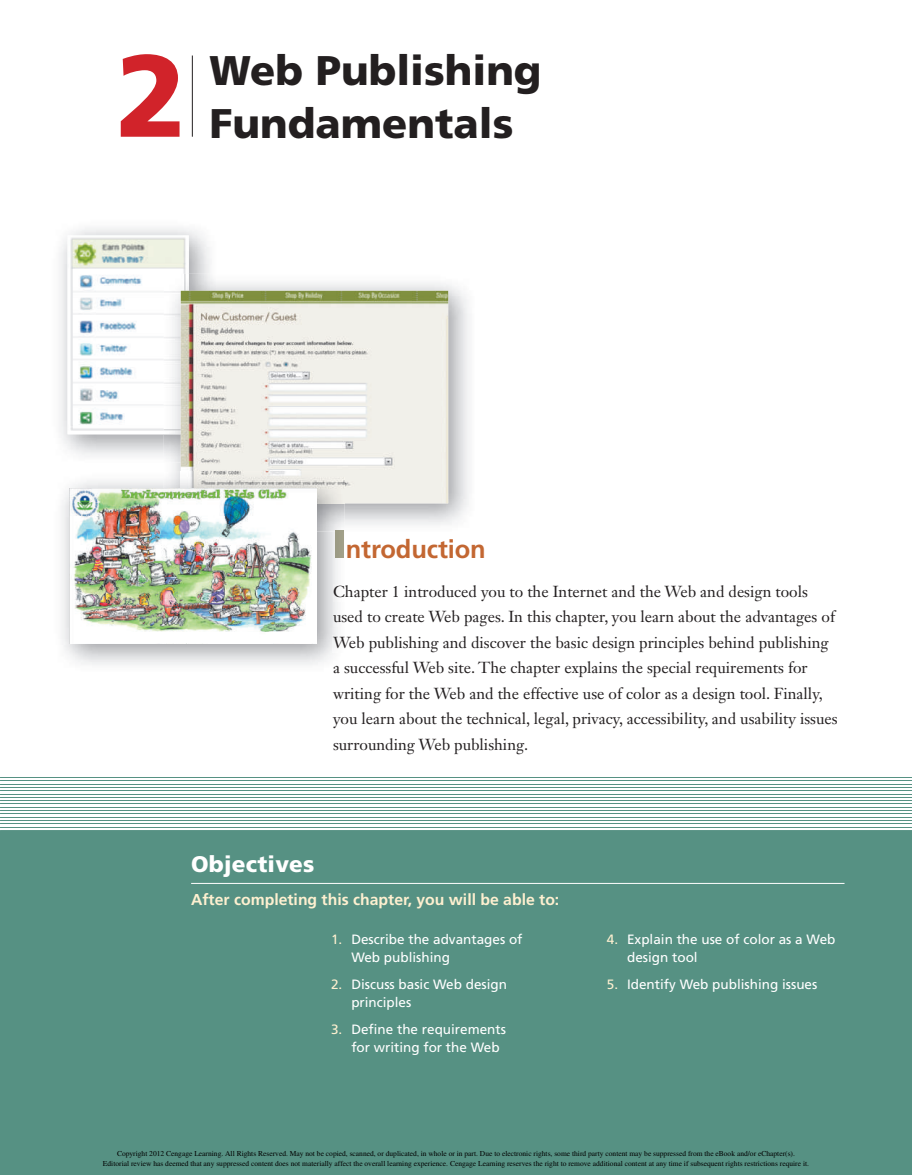
<style>
.page{position:relative;width:912px;height:1175px;background:#fff}
.page>*{position:absolute;margin:0;border:0;box-sizing:border-box;transform-origin:0 0}
.t1{font:900 116.25px "Frutiger LT Std";color:#d1232a}
.t2{font:900 41.4px/52.5px "Frutiger LT Std";color:#231f20}
.t3{font:700 25.5px "Frutiger LT Std";letter-spacing:-.005em;color:#c36732}
.t4{font:900 22.5px "Frutiger LT Std";letter-spacing:.01em;color:#fff}
.t5{font:15.75px/25.5px "Janson Text LT Std";color:#231f20}
.t6{font:700 15.75px "Frutiger LT Std";color:#fef0d0}
.t7{font:13.5px/18px "Frutiger LT Std";color:#fff}
.t8{font:7.5px/9.8px "Times";color:#000;text-align:center}
.s1{font-weight:900;font-size:39px;color:#a1a089}
.s2{color:#fef0d0}
</style>
<div class="page">
<hr style="left:0;top:820px;width:911px;height:1px;background:#569183">
<hr style="left:0;top:793px;width:911px;height:1px;background:#569183">
<hr style="left:0;top:807px;width:911px;height:1px;background:#569183">
<hr style="left:0;top:780px;width:911px;height:1px;background:#569183">
<hr style="left:0;top:813px;width:911px;height:1px;background:#569183">
<hr style="left:0;top:787px;width:911px;height:1px;background:#569183">
<hr style="left:0;top:800px;width:911px;height:1px;background:#569183">
<hr style="left:0;top:827px;width:911px;height:1px;background:#569183">
<hr style="left:0;top:817px;width:911px;height:1px;background:#569183">
<hr style="left:0;top:790px;width:911px;height:1px;background:#569183">
<hr style="left:0;top:803px;width:911px;height:1px;background:#569183">
<hr style="left:0;top:830px;width:911px;height:1px;background:#569183">
<hr style="left:0;top:777px;width:911px;height:1px;background:#569183">
<hr style="left:0;top:810px;width:911px;height:1px;background:#569183">
<hr style="left:0;top:783px;width:911px;height:1px;background:#569183">
<hr style="left:0;top:797px;width:911px;height:1px;background:#569183">
<hr style="left:0;top:823px;width:911px;height:1px;background:#569183">
<div style="left:0;top:831px;width:911px;height:343px;background:#569183"></div>
<hr style="left:192px;top:56px;width:1px;height:81px;background:#231f20">
<hr style="left:191px;top:883px;width:653px;height:1px;background:#fff">
<img style="left:60px;top:228px;width:150px;height:228px">
<img style="left:68px;top:235px;width:121px;height:199px">
<img style="left:173px;top:283px;width:296px;height:242px">
<img style="left:164px;top:274px;width:53px;height:188px">
<img style="left:164px;top:274px;width:25px;height:160px">
<img style="left:181px;top:291px;width:267px;height:212px">
<img style="left:164px;top:472px;width:180px;height:59px">
<img style="left:181px;top:472px;width:163px;height:31px">
<img style="left:69px;top:489px;width:247px;height:154px">
<p class="t1" style="left:116px;top:50px;width:73px">2</p>
<p class="t2" style="left:209px;top:48px;width:333px">Web Publishing<br>Fundamentals</p>
<p class="t3" style="left:333px;top:538px;width:154px"><span class="s1">I</span>ntroduction</p>
<p class="t5" style="left:333px;top:580px;width:506px">Chapter 1 introduced you to the Internet and the Web and design tools used to create Web pages. In this chapter, you learn about the advantages of Web publishing and discover the basic design principles behind publishing a successful Web site. The chapter explains the special requirements for writing for the Web and the effective use of color as a design tool. Finally, you learn about the technical, legal, privacy, accessibility, and usability issues surrounding Web publishing.</p>
<p class="t4" style="left:191px;top:855px;width:125px">Objectives</p>
<p class="t6" style="left:191px;top:893px;width:369px">After completing this chapter, you will be able to:</p>
<p class="t7" style="left:351px;top:931px;width:173px;text-indent:-20px"><span class="s2">1.</span> Describe the advantages of<br>Web publishing</p>
<p class="t7" style="left:351px;top:975px;width:157px;text-indent:-20px"><span class="s2">2.</span> Discuss basic Web design principles</p>
<p class="t7" style="left:351px;top:1020px;width:156px;text-indent:-20px"><span class="s2">3.</span> Define the requirements for writing for the Web</p>
<p class="t7" style="left:627px;top:930px;width:210px;text-indent:-20px"><span class="s2">4.</span> Explain the use of color as a Web design tool</p>
<p class="t7" style="left:606px;top:975px;width:212px"><span class="s2">5.</span> Identify Web publishing issues</p>
<p class="t8" style="left:103px;top:1148px;width:707px">Copyright 2012 Cengage Learning. All Rights Reserved. May not be copied, scanned, or duplicated, in whole or in part. Due to electronic rights, some third party content may be suppressed from the eBook and/or eChapter(s).<br>Editorial review has deemed that any suppressed content does not materially affect the overall learning experience. Cengage Learning reserves the right to remove additional content at any time if subsequent rights restrictions require it.</p>
</div>
